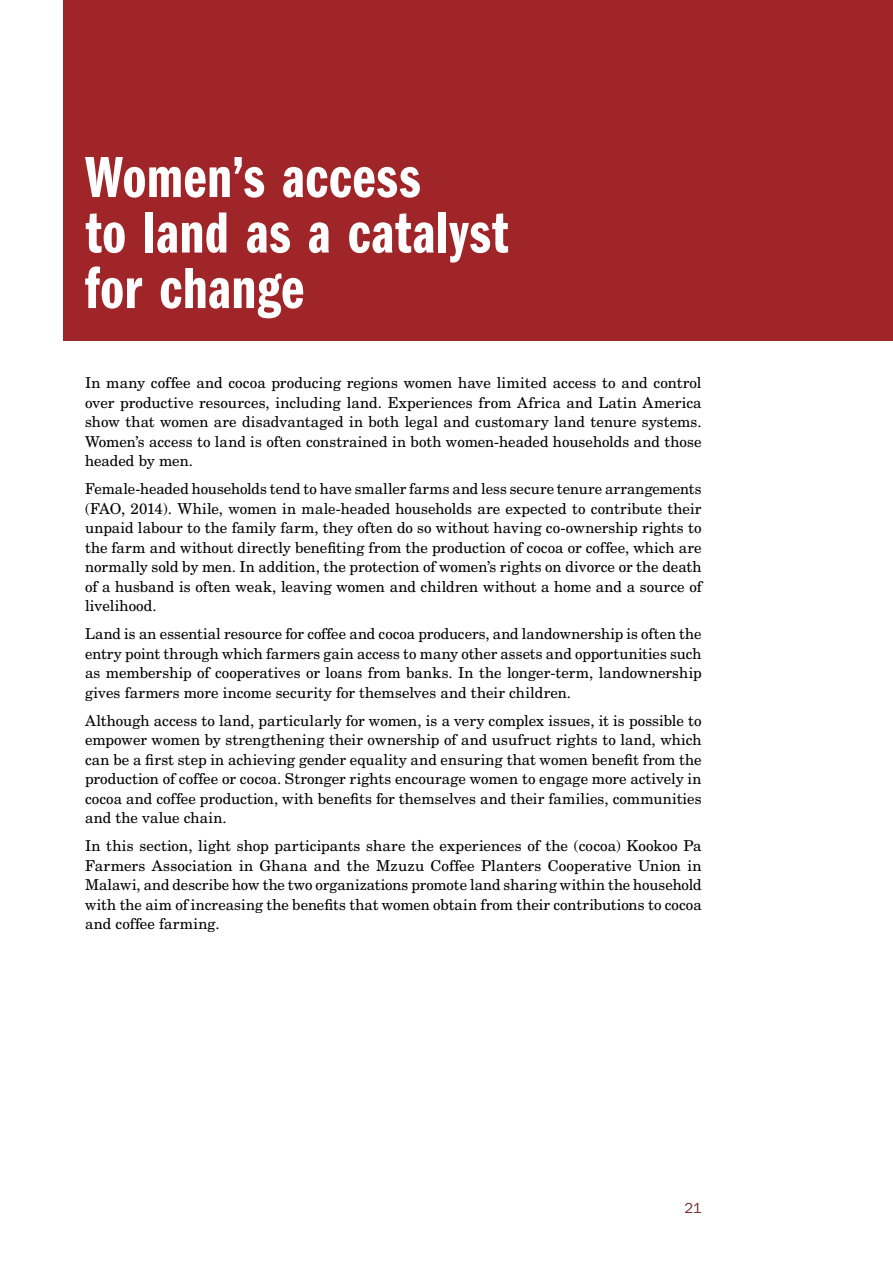
<style>
.page{position:relative;width:893px;height:1263px;background:#fff}
.page>*{position:absolute;margin:0;border:0;box-sizing:border-box;transform-origin:0 0}
.t1{font:60px/55.5px "Franklin Gothic EF Demi Comp";letter-spacing:.015em;color:#fff}
.t2{font:15px/19.5px "New Century Schlbk";color:#000;text-align:justify}
.t3{font:15px "Franklin Gothic EF";color:#6c2e2b}
</style>
<div class="page">
<div style="left:64px;top:0;width:829px;height:340px;background:#a02529"></div>
<h1 class="t1" style="left:85px;top:150px;width:424px">Women’s access<br>to land as a catalyst for change</h1>
<p class="t2" style="left:85px;top:373px;width:618px">In many coffee and cocoa producing regions women have limited access to and control over productive resources, including land. Experiences from Africa and Latin America show that women are disadvantaged in both legal and customary land tenure systems.<br>Women’s access to land is often constrained in both women-headed households and those headed by men.</p>
<p class="t2" style="left:85px;top:479px;width:618px">Female-headed households tend to have smaller farms and less secure tenure arrangements (FAO, 2014). While, women in male-headed households are expected to contribute their unpaid labour to the family farm, they often do so without having co-ownership rights to the farm and without directly benefiting from the production of cocoa or coffee, which are normally sold by men. In addition, the protection of women’s rights on divorce or the death of a husband is often weak, leaving women and children without a home and a source of livelihood.</p>
<p class="t2" style="left:85px;top:624px;width:618px">Land is an essential resource for coffee and cocoa producers, and landownership is often the entry point through which farmers gain access to many other assets and opportunities such as membership of cooperatives or loans from banks. In the longer-term, landownership gives farmers more income security for themselves and their children.</p>
<p class="t2" style="left:85px;top:711px;width:618px">Although access to land, particularly for women, is a very complex issues, it is possible to empower women by strengthening their ownership of and usufruct rights to land, which can be a first step in achieving gender equality and ensuring that women benefit from the production of coffee or cocoa. Stronger rights encourage women to engage more actively in cocoa and coffee production, with benefits for themselves and their families, communities and the value chain.</p>
<p class="t2" style="left:85px;top:836px;width:618px">In this section, light shop participants share the experiences of the (cocoa) Kookoo Pa Farmers Association in Ghana and the Mzuzu Coffee Planters Cooperative Union in Malawi, and describe how the two organizations promote land sharing within the household with the aim of increasing the benefits that women obtain from their contributions to cocoa and coffee farming.</p>
<p class="t3" style="left:685px;top:1199px;width:18px">21</p>
</div>
